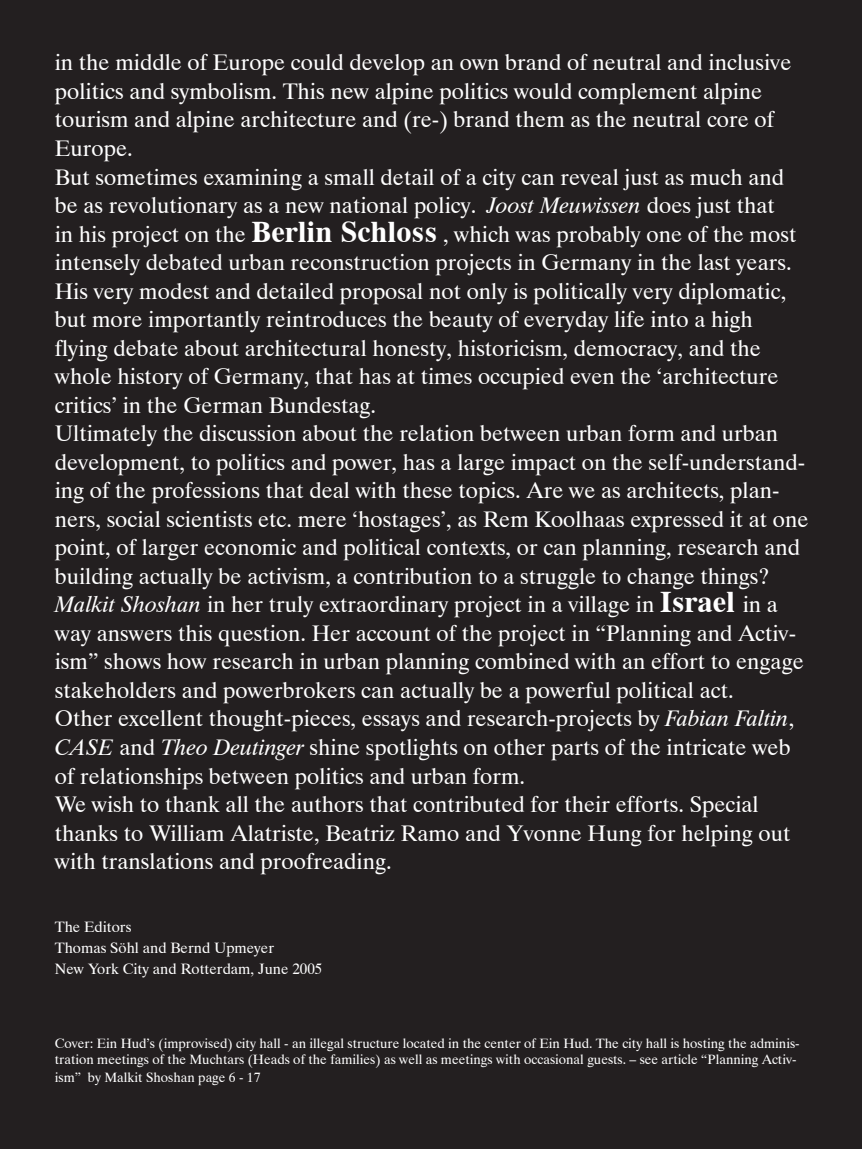
<style>
.page{position:relative;width:862px;height:1149px;background:#fff}
.page>*{position:absolute;margin:0;border:0;box-sizing:border-box;transform-origin:0 0}
.t1{font:22.5px/28.5px "Dutch 801 BT";color:#fff}
.t2{font:15px/21px "Dutch 801 BT";color:#fff}
.t3{font:13.5px/16.5px "Dutch 801 BT";color:#fff}
.s1{font-style:italic}
.s2{font-weight:700;font-size:30px}
</style>
<div class="page">
<div style="left:0;top:0;width:861px;height:1148px;background:#231f20"></div>
<p class="t1" style="left:55px;top:48px;width:754px">in the middle of Europe could develop an own brand of neutral and inclusive politics and symbolism. This new alpine politics would complement alpine tourism and alpine architecture and (re-) brand them as the neutral core of Europe.<br>But sometimes examining a small detail of a city can reveal just as much and be as revolutionary as a new national policy. <span class="s1">Joost Meuwissen</span> does just that<br>in his project on the <span class="s2">Berlin Schloss</span> , which was probably one of the most intensely debated urban reconstruction projects in Germany in the last years.<br>His very modest and detailed proposal not only is politically very diplomatic, but more importantly reintroduces the beauty of everyday life into a high flying debate about architectural honesty, historicism, democracy, and the whole history of Germany, that has at times occupied even the ‘architecture critics’ in the German Bundestag.<br>Ultimately the discussion about the relation between urban form and urban development, to politics and power, has a large impact on the self-understand&shy;ing of the professions that deal with these topics. Are we as architects, plan&shy;ners, social scientists etc. mere ‘hostages’, as Rem Koolhaas expressed it at one point, of larger economic and political contexts, or can planning, research and building actually be activism, a contribution to a struggle to change things?<br><span class="s1">Malkit Shoshan</span> in her truly extraordinary project in a village in <span class="s2">Israel</span> in a way answers this question. Her account of the project in “Planning and Activ&shy;ism” shows how research in urban planning combined with an effort to engage stakeholders and powerbrokers can actually be a powerful political act.<br>Other excellent thought-pieces, essays and research-projects by <span class="s1">Fabian Faltin</span>, <span class="s1">CASE</span> and <span class="s1">Theo Deutinger</span> shine spotlights on other parts of the intricate web of relationships between politics and urban form.<br>We wish to thank all the authors that contributed for their efforts. Special thanks to William Alatriste, Beatriz Ramo and Yvonne Hung for helping out with translations and proofreading.</p>
<p class="t2" style="left:55px;top:916px;width:269px">The Editors<br>Thomas Söhl and Bernd Upmeyer<br>New York City and Rotterdam, June 2005</p>
<p class="t3" style="left:55px;top:1034px;width:746px">Cover: Ein Hud’s (improvised) city hall - an illegal structure located in the center of Ein Hud. The city hall is hosting the adminis&shy;tration meetings of the Muchtars (Heads of the families) as well as meetings with occasional guests. – see article “Planning Activ-</p>
<p class="t3" style="left:55px;top:1068px;width:207px">ism” by Malkit Shoshan page 6 - 17</p>
</div>
